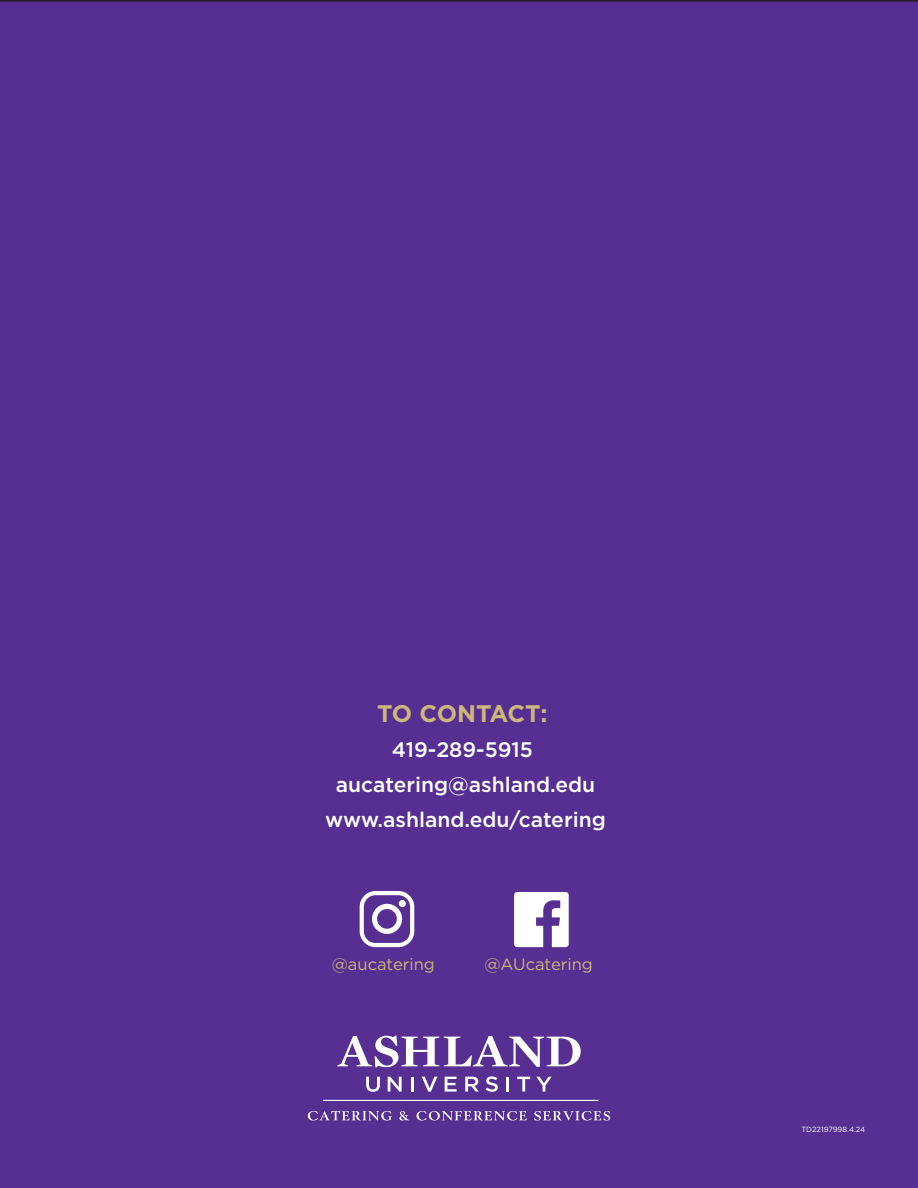
<style>
.page{position:relative;width:918px;height:1188px;background:#572e91}
.page>*{position:absolute;margin:0;border:0;box-sizing:border-box;transform-origin:0 0}
.t1{font:700 24px "Gotham";letter-spacing:-.02em;color:#cbb67b}
.t2{font:500 21px/35.2px "Gotham";color:#fff;text-align:center}
.t3{font:16.5px "Gotham";color:#cbb67b}
.t4{font:7.5px "Gotham";color:#fff}
</style>
<div class="page">
<svg style="left:337px;top:1036px;width:244px;height:31px"></svg>
<svg style="left:366px;top:1077px;width:14px;height:15px"></svg>
<svg style="left:388px;top:1077px;width:14px;height:15px"></svg>
<hr style="left:411px;top:1077px;width:3px;height:15px;background:#fff">
<svg style="left:422px;top:1077px;width:15px;height:15px"></svg>
<svg style="left:445px;top:1077px;width:12px;height:15px"></svg>
<svg style="left:465px;top:1077px;width:14px;height:15px"></svg>
<svg style="left:486px;top:1076px;width:12px;height:16px"></svg>
<hr style="left:506px;top:1077px;width:3px;height:15px;background:#fff">
<svg style="left:517px;top:1077px;width:13px;height:15px"></svg>
<svg style="left:536px;top:1077px;width:16px;height:15px"></svg>
<svg style="left:308px;top:1111px;width:84px;height:10px"></svg>
<svg style="left:399px;top:1111px;width:10px;height:9px"></svg>
<svg style="left:417px;top:1111px;width:110px;height:10px"></svg>
<svg style="left:534px;top:1111px;width:76px;height:9px"></svg>
<svg style="left:360px;top:891px;width:54px;height:56px"></svg>
<div style="left:399px;top:900px;width:7px;height:7px;background:#fff;border-radius:50%"></div>
<svg style="left:514px;top:892px;width:55px;height:55px"></svg>
<hr style="left:323px;top:1100px;width:275px;height:1px;background:#fff">
<p class="t1" style="left:377px;top:697px;width:172px">TO CONTACT:</p>
<p class="t2" style="left:325px;top:732px;width:282px">419-289-5915 aucatering@ashland.edu www.ashland.edu/catering</p>
<p class="t3" style="left:332px;top:954px;width:105px">@aucatering</p>
<p class="t3" style="left:484px;top:954px;width:110px">@AUcatering</p>
<p class="t4" style="left:801px;top:1125px;width:65px">TD22197998.4.24</p>
</div>
